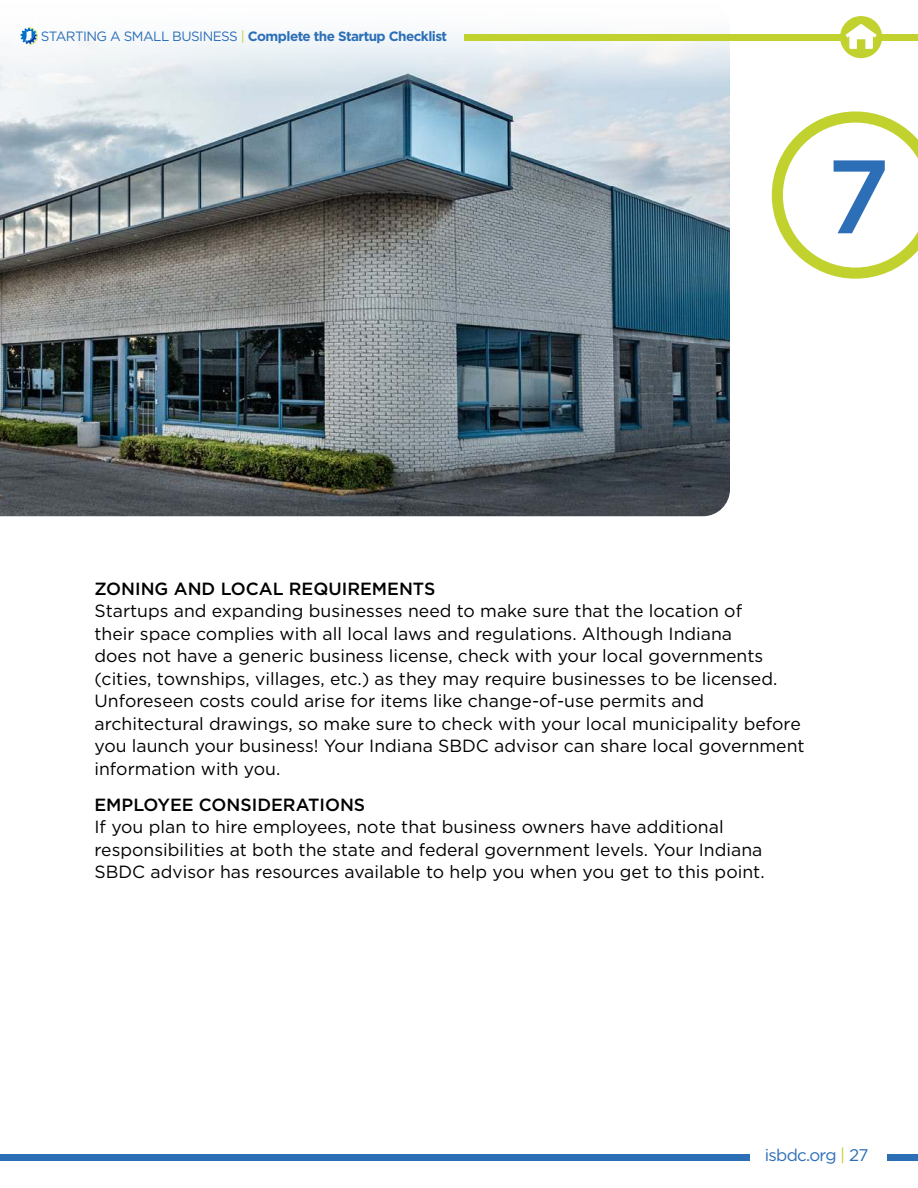
<style>
.page{position:relative;width:918px;height:1188px;background:#fff}
.page>*{position:absolute;margin:0;border:0;box-sizing:border-box;transform-origin:0 0}
.t1{font:500 104.1px "Gotham";color:#2c6fb7}
.t2{font:17.7px/22.5px "Gotham";color:#000}
.t3{font:500 17.7px "Gotham";color:#000}
.t4{font:16.8px "Gotham";letter-spacing:-.04em;color:#2c6fb7}
.t5{font:700 13.5px "Gotham";letter-spacing:-.04em;color:#2c6fb7}
.s1{font-weight:400}
.s2{font-weight:400;color:#c1d22f}
.s3{color:#c1d22f}
</style>
<div class="page">
<img style="left:0;top:89px;width:730px;height:427px">
<svg style="left:0;top:34px;width:730px;height:55px"></svg>
<svg style="left:772px;top:111px;width:146px;height:168px"></svg>
<div style="left:465px;top:34px;width:453px;height:6px;background:#c1d22f"></div>
<svg style="left:21px;top:27px;width:17px;height:18px"></svg>
<div style="left:0;top:1154px;width:750px;height:7px;background:#2c6fb7"></div>
<div style="left:888px;top:1154px;width:30px;height:7px;background:#2c6fb7"></div>
<div style="left:840px;top:16px;width:42px;height:42px;background:#c1d22f;border-radius:50%"></div>
<svg style="left:845px;top:24px;width:32px;height:25px"></svg>
<p class="t5" style="left:41px;top:31px;width:408px"><span class="s1">STARTING A SMALL BUSINESS</span> <span class="s2">|</span> Complete the Startup Checklist</p>
<h1 class="t1" style="left:826px;top:150px;width:65px">7</h1>
<p class="t3" style="left:94px;top:580px;width:342px">ZONING AND LOCAL REQUIREMENTS</p>
<p class="t2" style="left:94px;top:601px;width:712px">Startups and expanding businesses need to make sure that the location of<br>their space complies with all local laws and regulations. Although Indiana<br>does not have a generic business license, check with your local governments (cities, townships, villages, etc.) as they may require businesses to be licensed.<br>Unforeseen costs could arise for items like change-of-use permits and architectural drawings, so make sure to check with your local municipality before you launch your business! Your Indiana SBDC advisor can share local government information with you.</p>
<p class="t3" style="left:94px;top:797px;width:272px">EMPLOYEE CONSIDERATIONS</p>
<p class="t2" style="left:94px;top:817px;width:672px">If you plan to hire employees, note that business owners have additional responsibilities at both the state and federal government levels. Your Indiana<br>SBDC advisor has resources available to help you when you get to this point.</p>
<p class="t4" style="left:765px;top:1147px;width:105px">isbdc.org <span class="s3">|</span> 27</p>
</div>
